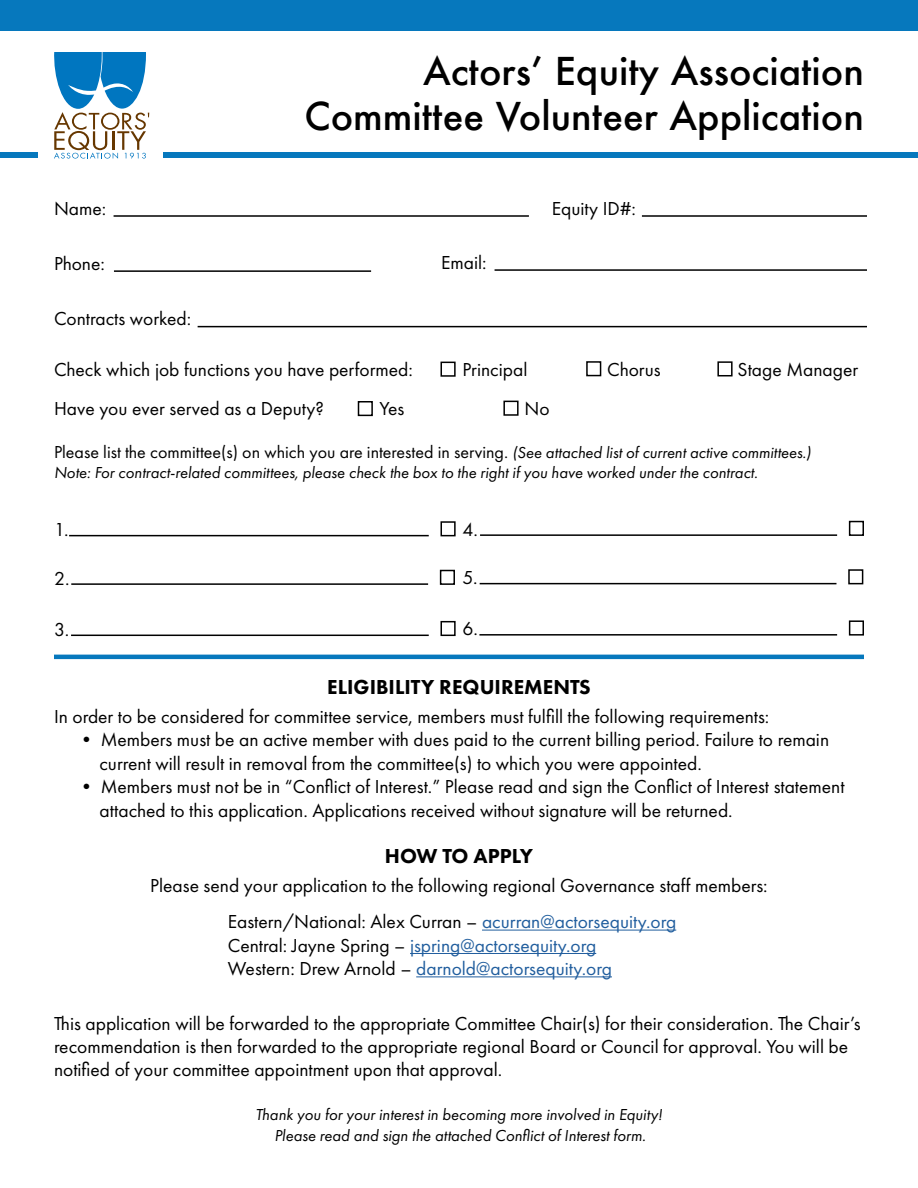
<style>
.page{position:relative;width:918px;height:1188px;background:#fff}
.page>*{position:absolute;margin:0;border:0;box-sizing:border-box;transform-origin:0 0}
.t1{font:500 37.5px/45px "Futura";color:#000;text-align:right}
.t2{font:800 21px "Futura PT";color:#000}
.t3{font:19.5px/23.4px "Futura PT";color:#000}
.t4{font:19.5px/23.4px "Futura PT";color:#215e9e}
.t5{font:18px "Futura PT";color:#000}
.t6{font:italic 16.5px/21.6px "Futura PT";color:#000;text-align:center}
.s1{font-style:italic;font-size:16.5px}
.s2{color:#215e9e}
.s3{color:#000}
</style>
<div class="page">
<svg style="left:54px;top:52px;width:95px;height:107px"></svg>
<div style="left:0;top:0;width:918px;height:31px;background:#0678bd"></div>
<div style="left:164px;top:152px;width:754px;height:6px;background:#0678bd"></div>
<div style="left:0;top:152px;width:38px;height:6px;background:#0678bd"></div>
<hr style="left:114px;top:215px;width:415px;height:2px;background:#000">
<hr style="left:642px;top:215px;width:225px;height:2px;background:#000">
<hr style="left:114px;top:270px;width:257px;height:2px;background:#000">
<hr style="left:495px;top:269px;width:372px;height:2px;background:#000">
<hr style="left:198px;top:326px;width:669px;height:1px;background:#000">
<div style="left:441px;top:362px;width:15px;height:15px;border:2px solid #000"></div>
<div style="left:586px;top:361px;width:15px;height:15px;border:2px solid #000"></div>
<div style="left:717px;top:361px;width:16px;height:15px;border:2px solid #000"></div>
<hr style="left:69px;top:535px;width:360px;height:1px;background:#000">
<div style="left:441px;top:521px;width:15px;height:15px;border:2px solid #000"></div>
<div style="left:358px;top:401px;width:15px;height:15px;border:2px solid #000"></div>
<div style="left:503px;top:401px;width:16px;height:15px;border:2px solid #000"></div>
<hr style="left:71px;top:583px;width:357px;height:2px;background:#000">
<div style="left:440px;top:570px;width:15px;height:15px;border:2px solid #000"></div>
<hr style="left:71px;top:635px;width:358px;height:1px;background:#000">
<div style="left:441px;top:621px;width:15px;height:15px;border:2px solid #000"></div>
<hr style="left:480px;top:534px;width:357px;height:2px;background:#000">
<div style="left:849px;top:521px;width:15px;height:15px;border:2px solid #000"></div>
<hr style="left:480px;top:583px;width:356px;height:1px;background:#000">
<div style="left:848px;top:569px;width:15px;height:15px;border:2px solid #000"></div>
<hr style="left:479px;top:634px;width:358px;height:2px;background:#000">
<div style="left:849px;top:620px;width:15px;height:16px;border:2px solid #000"></div>
<hr style="left:54px;top:655px;width:810px;height:4px;background:#0678bd">
<hr style="left:482px;top:930px;width:194px;height:1px;background:#215e9e">
<hr style="left:410px;top:953px;width:186px;height:1px;background:#215e9e">
<hr style="left:416px;top:976px;width:196px;height:1px;background:#215e9e">
<h1 class="t1" style="left:304px;top:48px;width:561px">Actors’ Equity Association<br>Committee Volunteer Application</h1>
<p class="t3" style="left:54px;top:196px;width:54px">Name:</p>
<p class="t3" style="left:552px;top:196px;width:86px">Equity ID#:</p>
<p class="t3" style="left:54px;top:251px;width:52px">Phone:</p>
<p class="t3" style="left:441px;top:250px;width:47px">Email:</p>
<p class="t3" style="left:54px;top:307px;width:139px">Contracts worked:</p>
<p class="t3" style="left:54px;top:357px;width:360px">Check which job functions you have performed:</p>
<p class="t3" style="left:462px;top:357px;width:67px">Principal</p>
<p class="t3" style="left:607px;top:357px;width:55px">Chorus</p>
<p class="t3" style="left:738px;top:357px;width:122px">Stage Manager</p>
<p class="t3" style="left:54px;top:397px;width:272px">Have you ever served as a Deputy?</p>
<p class="t3" style="left:380px;top:397px;width:26px">Yes</p>
<p class="t3" style="left:524px;top:397px;width:27px">No</p>
<p class="t5" style="left:54px;top:441px;width:759px">Please list the committee(s) on which you are interested in serving. <span class="s1">(See attached list of current active committees.)</span></p>
<p class="t6" style="left:54px;top:461px;width:705px">Note: For contract-related committees, please check the box to the right if you have worked under the contract.</p>
<p class="t3" style="left:54px;top:518px;width:16px">1.</p>
<p class="t3" style="left:54px;top:566px;width:17px">2.</p>
<p class="t3" style="left:54px;top:618px;width:17px">3.</p>
<p class="t3" style="left:462px;top:517px;width:17px">4.</p>
<p class="t3" style="left:462px;top:566px;width:17px">5.</p>
<p class="t3" style="left:462px;top:617px;width:17px">6.</p>
<p class="t2" style="left:327px;top:674px;width:265px">ELIGIBILITY REQUIREMENTS</p>
<p class="t3" style="left:54px;top:705px;width:717px">In order to be considered for committee service, members must fulfill the following requirements:</p>
<p class="t3" style="left:99px;top:728px;width:731px;text-indent:-23px">• Members must be an active member with dues paid to the current billing period. Failure to remain current will result in removal from the committee(s) to which you were appointed.</p>
<p class="t3" style="left:99px;top:775px;width:747px;text-indent:-23px">• Members must not be in “Conflict of Interest.” Please read and sign the Conflict of Interest statement attached to this application. Applications received without signature will be returned.</p>
<p class="t2" style="left:385px;top:843px;width:150px">HOW TO APPLY</p>
<p class="t3" style="left:228px;top:868px;width:541px;line-height:36px;text-indent:-77px">Please send your application to the following regional Governance staff members:<br>Eastern/National: Alex Curran – <span class="s2">acurran@actorsequity.org</span></p>
<p class="t4" style="left:228px;top:933px;width:386px"><span class="s3">Central: Jayne Spring –</span> jspring@actorsequity.org<br><span class="s3">Western: Drew Arnold –</span> darnold@actorsequity.org</p>
<p class="t3" style="left:54px;top:1011px;width:808px">This application will be forwarded to the appropriate Committee Chair(s) for their consideration. The Chair’s recommendation is then forwarded to the appropriate regional Board or Council for approval. You will be notified of your committee appointment upon that approval.</p>
<p class="t6" style="left:255px;top:1103px;width:409px">Thank you for your interest in becoming more involved in Equity!<br>Please read and sign the attached Conflict of Interest form.</p>
</div>
